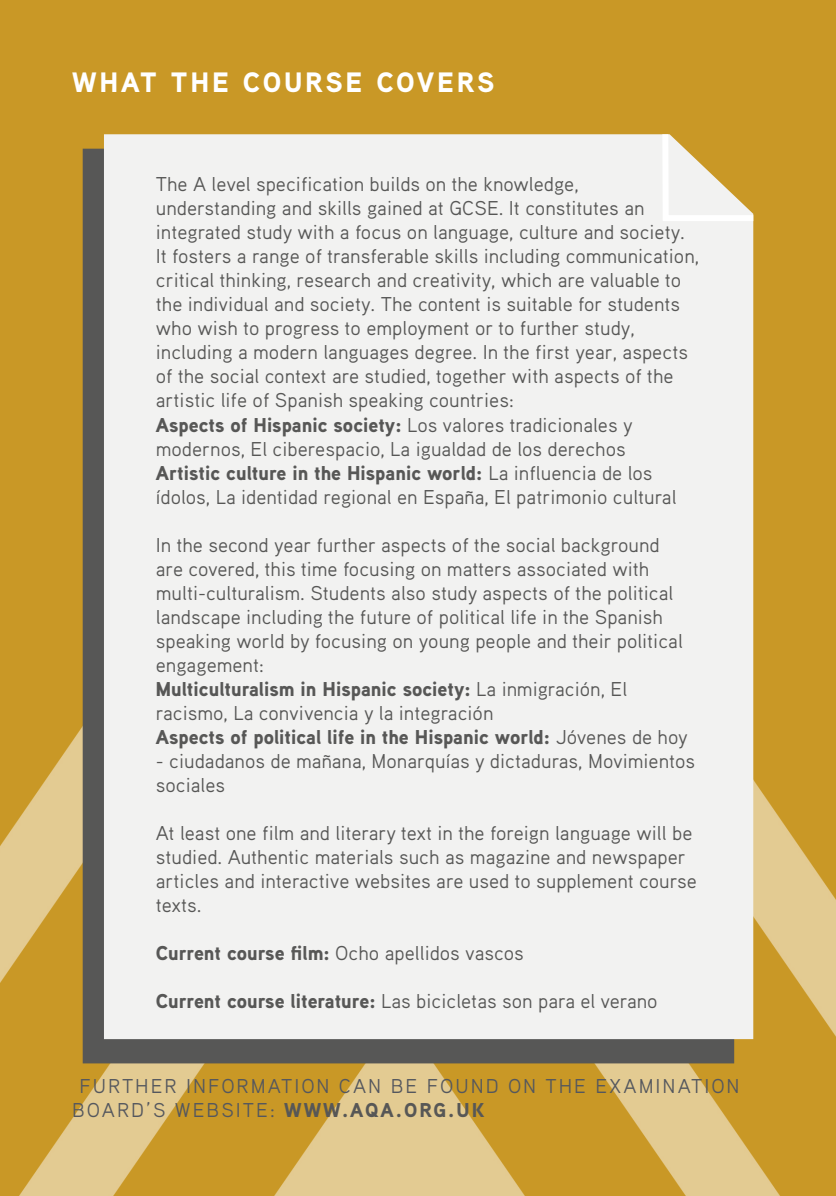
<style>
.page{position:relative;width:836px;height:1196px;background:#fff}
.page>*{position:absolute;margin:0;border:0;box-sizing:border-box;transform-origin:0 0}
.t1{font:900 28px "Aaux Next";letter-spacing:.1em;color:#fff}
.t2{font:20px/24px "Aaux Pro";color:#575756}
.t3{font:900 20px "Aaux Next";color:#575756}
.t4{font:20px/24px "Aaux Pro";letter-spacing:.1em;color:#54575e}
.s1{font-family:"Aaux Pro";font-weight:400}
.s2{font-family:"Aaux Next";font-weight:900}
.s3{font-family:"Aaux Next";font-weight:900;color:#575756}
</style>
<div class="page">
<div style="left:0;top:0;width:835px;height:1195px;background:#c99826"></div>
<img style="left:0;top:149px;width:835px;height:1046px">
<div style="left:83px;top:149px;width:651px;height:914px;background:#575756"></div>
<div style="left:104px;top:134px;width:649px;height:904px;background:#f2f2f1"></div>
<svg style="left:659px;top:134px;width:100px;height:90px"></svg>
<h1 class="t1" style="left:72px;top:62px;width:423px">WHAT THE COURSE COVERS</h1>
<p class="t2" style="left:156px;top:172px;width:544px">The A level specification builds on the knowledge, understanding and skills gained at GCSE. It constitutes an integrated study with a focus on language, culture and society.<br>It fosters a range of transferable skills including communication, critical thinking, research and creativity, which are valuable to the individual and society. The content is suitable for students who wish to progress to employment or to further study, including a modern languages degree. In the first year, aspects of the social context are studied, together with aspects of the artistic life of Spanish speaking countries:</p>
<p class="t3" style="left:156px;top:410px;width:478px">Aspects of Hispanic society: <span class="s1">Los valores tradicionales y</span></p>
<p class="t2" style="left:156px;top:436px;width:471px">modernos, El ciberespacio, La igualdad de los derechos</p>
<p class="t3" style="left:156px;top:458px;width:498px">Artistic culture in the Hispanic world: <span class="s1">La influencia de los</span></p>
<p class="t2" style="left:156px;top:484px;width:522px">ídolos, La identidad regional en España, El patrimonio cultural</p>
<p class="t2" style="left:156px;top:532px;width:528px">In the second year further aspects of the social background are covered, this time focusing on matters associated with multi-culturalism. Students also study aspects of the political landscape including the future of political life in the Spanish speaking world by focusing on young people and their political engagement:</p>
<p class="t3" style="left:156px;top:674px;width:472px">Multiculturalism in Hispanic society: <span class="s1">La inmigración, El</span></p>
<p class="t2" style="left:156px;top:700px;width:339px">racismo, La convivencia y la integración</p>
<p class="t3" style="left:156px;top:722px;width:533px">Aspects of political life in the Hispanic world: <span class="s1">Jóvenes de hoy</span></p>
<p class="t2" style="left:156px;top:748px;width:540px">- ciudadanos de mañana, Monarquías y dictaduras, Movimientos sociales</p>
<p class="t2" style="left:156px;top:820px;width:542px">At least one film and literary text in the foreign language will be studied. Authentic materials such as magazine and newspaper articles and interactive websites are used to supplement course texts.</p>
<p class="t2" style="left:156px;top:940px;width:369px"><span class="s2">Current course film:</span> Ocho apellidos vascos</p>
<p class="t2" style="left:156px;top:988px;width:503px"><span class="s2">Current course literature:</span> Las bicicletas son para el verano</p>
<p class="t4" style="left:72px;top:1073px;width:668px;text-indent:7px">FURTHER INFORMATION CAN BE FOUND ON THE EXAMINATION<br>BOARD’S WEBSITE: <span class="s3">WWW.AQA.ORG.UK</span></p>
</div>
